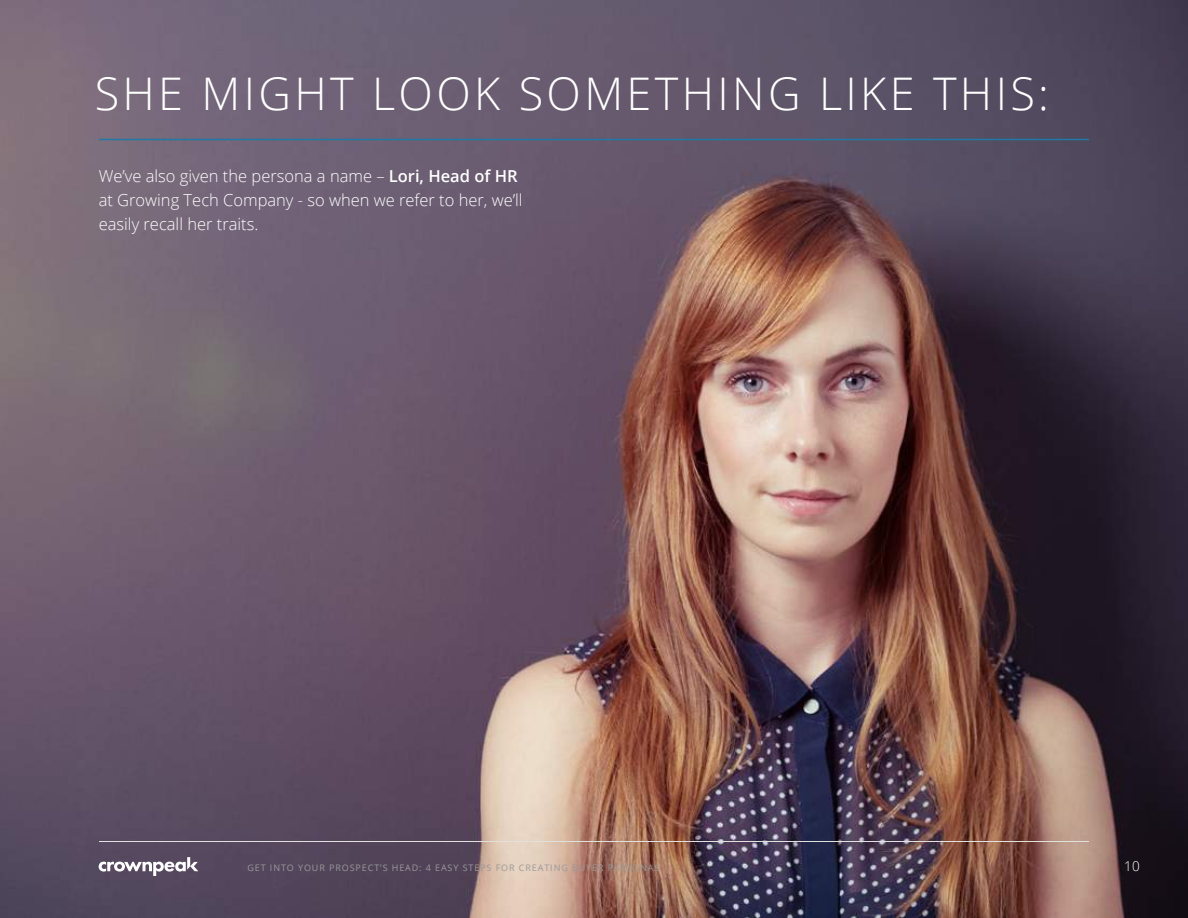
<style>
.page{position:relative;width:1188px;height:918px;background:#fff}
.page>*{position:absolute;margin:0;border:0;box-sizing:border-box;transform-origin:0 0}
.t1{font:300 45px "Open Sans";letter-spacing:.075em;color:#fff}
.t2{font:300 16.5px/24px "Open Sans";color:#fff}
.t3{font:300 13.5px "Open Sans";color:#fff}
.t4{font:9px "Open Sans";letter-spacing:.1em;color:#989a9a}
.s1{font-weight:600}
</style>
<div class="page">
<img style="left:0;top:0;width:1188px;height:918px">
<hr style="left:99px;top:139px;width:990px;height:1px;background:#2079a5">
<hr style="left:99px;top:841px;width:990px;height:1px;background:#e0e0dd">
<svg style="left:99px;top:857px;width:99px;height:19px"></svg>
<p class="t1" style="left:95px;top:62px;width:956px">SHE MIGHT LOOK SOMETHING LIKE THIS:</p>
<p class="t2" style="left:99px;top:164px;width:420px">We’ve also given the persona a name – <span class="s1">Lori, Head of HR</span></p>
<p class="t2" style="left:99px;top:188px;width:425px">at Growing Tech Company - so when we refer to her, we’ll easily recall her traits.</p>
<p class="t4" style="left:248px;top:862px;width:413px">GET INTO YOUR PROSPECT’S HEAD: 4 EASY STEPS FOR CREATING BUYER PERSONAS</p>
<p class="t3" style="left:1124px;top:857px;width:17px">10</p>
</div>
